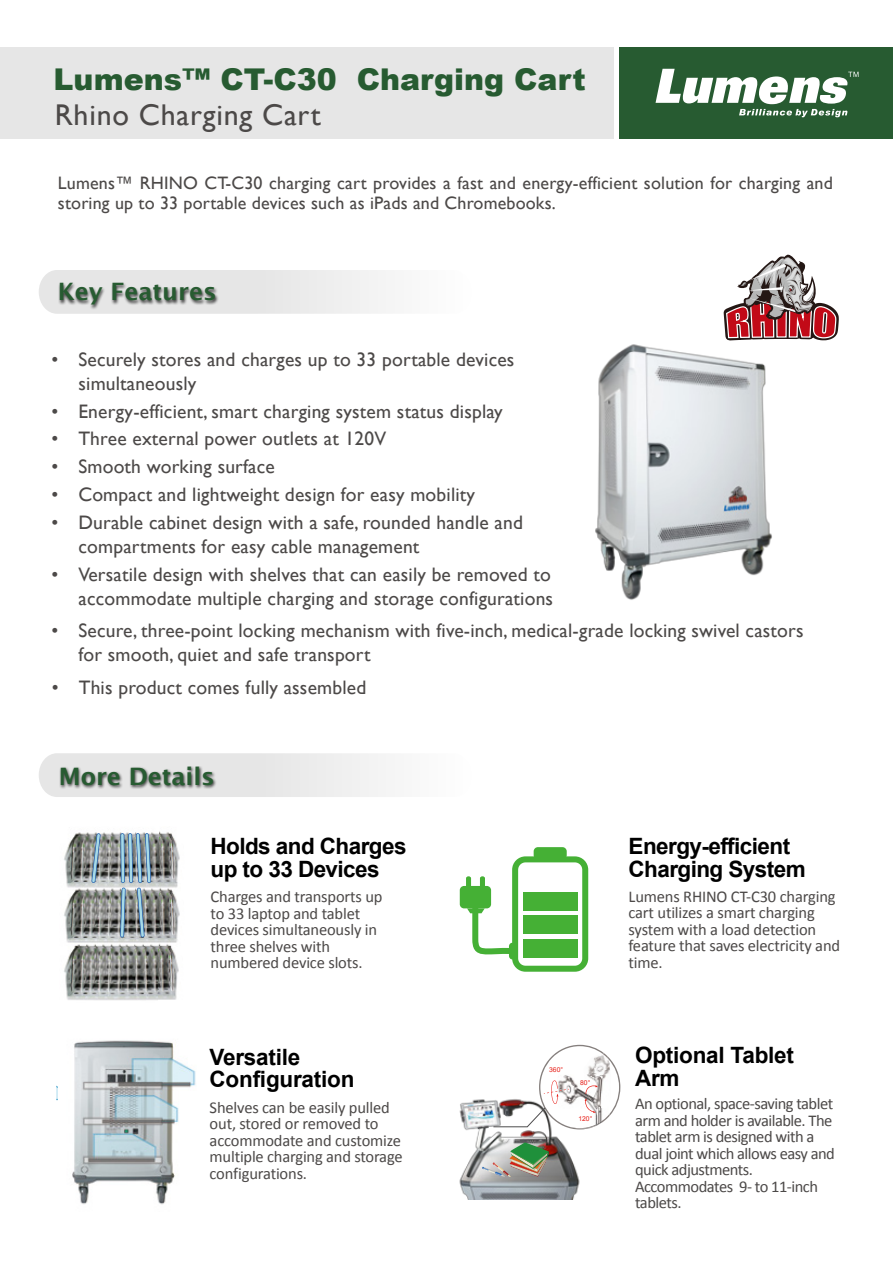
<style>
.page{position:relative;width:893px;height:1263px;background:#fff}
.page>*{position:absolute;margin:0;border:0;box-sizing:border-box;transform-origin:0 0}
.t1{font:900 30px "Arial";color:#275b31}
.t2{font:30px "Gill Sans";letter-spacing:.025em;color:#4c4948}
.t3{font:600 24px "Lucida Sans";color:#275b31}
.t4{font:700 22.5px/22.5px "Arial";letter-spacing:-.025em;color:#000}
.t5{font:19.5px/24px "Gill Sans";letter-spacing:.01em;color:#4c4948}
.t6{font:18px/19.5px "Gill Sans";letter-spacing:.01em;color:#4c4948}
.t7{font:16.5px/16.5px "Calibri";letter-spacing:-.01em;color:#4c4948}
.t8{font:16.5px/16.5px "Calibri";letter-spacing:-.03em;color:#4c4948}
.t9{font:6.75px "Arial";color:#e71f18}
</style>
<div class="page">
<div style="left:0;top:47px;width:614px;height:92px;background:#e6e6e6"></div>
<div style="left:620px;top:47px;width:273px;height:92px;background:#275b31"></div>
<svg style="left:656px;top:69px;width:202px;height:47px"></svg>
<svg style="left:39px;top:270px;width:347px;height:44px"></svg>
<div style="left:58px;top:282px;width:161px;height:27px;background:#000;opacity:.75"></div>
<svg style="left:39px;top:753px;width:347px;height:44px"></svg>
<div style="left:59px;top:766px;width:158px;height:23px;background:#000;opacity:.75"></div>
<svg style="left:681px;top:69px;width:165px;height:272px"></svg>
<svg style="left:725px;top:255px;width:112px;height:84px"></svg>
<img style="left:595px;top:302px;width:207px;height:298px">
<div style="left:512px;top:856px;width:76px;height:116px;border:6px solid #45b035;border-radius:10px"></div>
<div style="left:534px;top:847px;width:33px;height:12px;background:#45b035;border-radius:4px"></div>
<div style="left:523px;top:892px;width:54px;height:19px;background:#45b035"></div>
<div style="left:523px;top:915px;width:54px;height:19px;background:#45b035"></div>
<div style="left:523px;top:940px;width:54px;height:18px;background:#45b035"></div>
<div style="left:460px;top:886px;width:31px;height:22px;background:#45b035;border-radius:4px"></div>
<div style="left:466px;top:876px;width:5px;height:12px;background:#45b035;border-radius:2px"></div>
<div style="left:480px;top:876px;width:5px;height:12px;background:#45b035;border-radius:2px"></div>
<svg style="left:467px;top:897px;width:52px;height:62px"></svg>
<img style="left:64px;top:831px;width:116px;height:169px">
<img style="left:64px;top:882px;width:116px;height:9px">
<img style="left:64px;top:938px;width:116px;height:9px">
<svg style="left:91px;top:833px;width:10px;height:50px"></svg>
<svg style="left:120px;top:833px;width:31px;height:104px;background:#8599a5"></svg>
<svg style="left:56px;top:1085px;width:2px;height:15px"></svg>
<img style="left:72px;top:1040px;width:124px;height:165px">
<img style="left:459px;top:1099px;width:126px;height:100px">
<img style="left:482px;top:1142px;width:67px;height:35px">
<svg style="left:493px;top:1045px;width:127px;height:84px"></svg>
<h1 class="t1" style="left:54px;top:57px;width:534px">Lumens™ CT-C30 Charging Cart</h1>
<h1 class="t2" style="left:55px;top:97px;width:268px">Rhino Charging Cart</h1>
<p class="t6" style="left:58px;top:174px;width:776px">Lumens™ RHINO CT-C30 charging cart provides a fast and energy-efficient solution for charging and storing up to 33 portable devices such as iPads and Chromebooks.</p>
<p class="t3" style="left:58px;top:278px;width:160px">Key Features</p>
<p class="t5" style="left:79px;top:348px;width:437px;text-indent:-27px">• Securely stores and charges up to 33 portable devices simultaneously</p>
<p class="t5" style="left:52px;top:399px;width:453px">• Energy-efficient, smart charging system status display</p>
<p class="t5" style="left:52px;top:427px;width:336px">• Three external power outlets at 120V</p>
<p class="t5" style="left:52px;top:455px;width:225px">• Smooth working surface</p>
<p class="t5" style="left:52px;top:483px;width:425px">• Compact and lightweight design for easy mobility</p>
<p class="t5" style="left:79px;top:511px;width:446px;text-indent:-27px">• Durable cabinet design with a safe, rounded handle and compartments for easy cable management</p>
<p class="t5" style="left:52px;top:562px;width:503px;text-align:right">• Versatile design with shelves that can easily be removed to accommodate multiple charging and storage configurations</p>
<p class="t5" style="left:79px;top:619px;width:727px;text-indent:-27px">• Secure, three-point locking mechanism with five-inch, medical-grade locking swivel castors for smooth, quiet and safe transport</p>
<p class="t5" style="left:52px;top:676px;width:316px">• This product comes fully assembled</p>
<p class="t3" style="left:59px;top:762px;width:157px">More Details</p>
<p class="t4" style="left:211px;top:836px;width:198px">Holds and Charges up to 33 Devices</p>
<p class="t4" style="left:629px;top:836px;width:179px">Energy-efficient<br>Charging System</p>
<p class="t7" style="left:629px;top:888px;width:213px">Lumens RHINO CT-C30 charging cart utilizes a smart charging system with a load detection feature that saves electricity and time.</p>
<p class="t7" style="left:211px;top:888px;width:174px">Charges and transports up to 33 laptop and tablet devices simultaneously in three shelves with numbered device slots.</p>
<p class="t4" style="left:210px;top:1046px;width:146px">Versatile<br>Configuration</p>
<p class="t7" style="left:210px;top:1099px;width:194px">Shelves can be easily pulled out, stored or removed to accommodate and customize multiple charging and storage configurations.</p>
<p class="t9" style="left:549px;top:1065px;width:15px">360°</p>
<p class="t9" style="left:580px;top:1078px;width:12px">80°</p>
<p class="t9" style="left:578px;top:1114px;width:15px">120°</p>
<p class="t4" style="left:635px;top:1045px;width:160px">Optional Tablet<br>Arm</p>
<p class="t8" style="left:635px;top:1096px;width:201px">An optional, space-saving tablet arm and holder is available. The tablet arm is designed with a dual joint which allows easy and quick adjustments.<br>Accommodates 9- to 11-inch tablets.</p>
</div>
